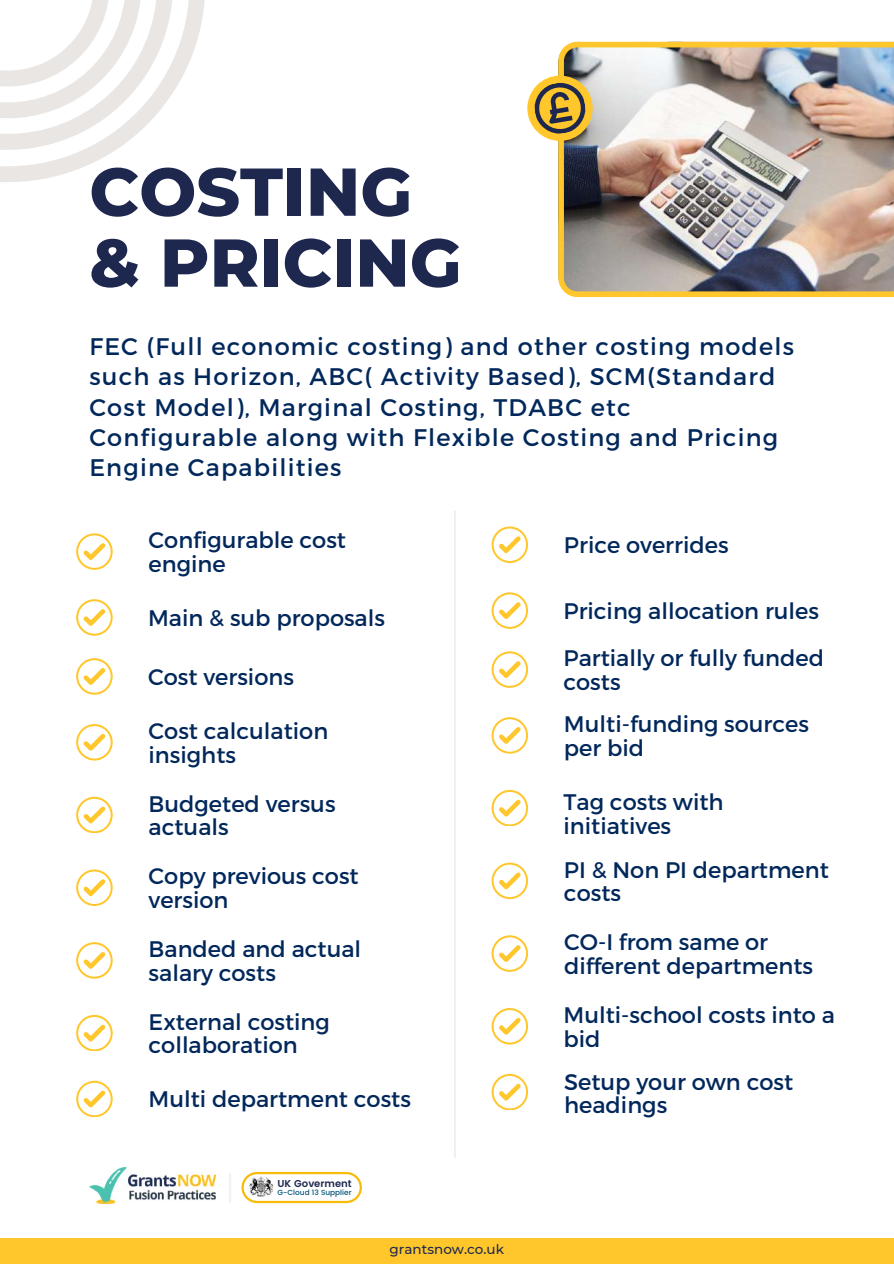
<style>
.page{position:relative;width:894px;height:1264px;background:#fff}
.page>*{position:absolute;margin:0;border:0;box-sizing:border-box;transform-origin:0 0}
.t1{font:800 67.5px/70.8px "Montserrat";color:#1e284f}
.t2{font:24px/30.3px "Montserrat";letter-spacing:.05em;color:#02285b}
.t3{font:22.5px/23.7px "Montserrat";color:#02285b}
.t4{font:500 13.5px "Montserrat";color:#1e284f}
.t5{font:600 9.9px "Poppins";color:#1e284f}
.t6{font:500 7.35px "Poppins";color:#05557b}
</style>
<div class="page">
<svg style="left:0;top:0;width:205px;height:182px"></svg>
<svg style="left:0;top:0;width:194px;height:171px"></svg>
<div style="left:0;top:1238px;width:893px;height:25px;background:#ffc72c"></div>
<svg style="left:76px;top:533px;width:36px;height:36px"></svg>
<svg style="left:76px;top:599px;width:36px;height:36px"></svg>
<svg style="left:76px;top:658px;width:36px;height:36px"></svg>
<svg style="left:76px;top:724px;width:36px;height:36px"></svg>
<svg style="left:76px;top:796px;width:36px;height:36px"></svg>
<svg style="left:76px;top:869px;width:36px;height:36px"></svg>
<svg style="left:76px;top:942px;width:36px;height:36px"></svg>
<svg style="left:76px;top:1014px;width:36px;height:36px"></svg>
<svg style="left:76px;top:1080px;width:36px;height:36px"></svg>
<hr style="left:454px;top:510px;width:1px;height:647px;background:#e5e5e5">
<svg style="left:491px;top:526px;width:36px;height:36px"></svg>
<svg style="left:491px;top:592px;width:36px;height:36px"></svg>
<svg style="left:491px;top:651px;width:36px;height:36px"></svg>
<svg style="left:491px;top:717px;width:36px;height:36px"></svg>
<svg style="left:491px;top:790px;width:36px;height:36px"></svg>
<svg style="left:491px;top:862px;width:36px;height:36px"></svg>
<svg style="left:491px;top:935px;width:36px;height:36px"></svg>
<svg style="left:491px;top:1008px;width:36px;height:36px"></svg>
<svg style="left:491px;top:1073px;width:36px;height:36px"></svg>
<img style="left:558px;top:42px;width:335px;height:255px">
<div style="left:527px;top:76px;width:65px;height:65px;background:#ffc72c;border-radius:50%"></div>
<svg style="left:530px;top:79px;width:59px;height:58px"></svg>
<img style="left:89px;top:1167px;width:126px;height:36px">
<svg style="left:241px;top:1171px;width:121px;height:32px"></svg>
<img style="left:247px;top:1176px;width:28px;height:23px">
<hr style="left:229px;top:1173px;width:2px;height:29px;background:#f2f2f2">
<h1 class="t1" style="left:89px;top:156px;width:374px">COSTING &amp; PRICING</h1>
<p class="t2" style="left:89px;top:330px;width:706px">FEC (Full economic costing) and other costing models such as Horizon, ABC( Activity Based), SCM(Standard Cost Model), Marginal Costing, TDABC etc Configurable along with Flexible Costing and Pricing Engine Capabilities</p>
<p class="t3" style="left:148px;top:527px;width:199px">Configurable cost engine</p>
<p class="t3" style="left:148px;top:605px;width:238px">Main &amp; sub proposals</p>
<p class="t3" style="left:148px;top:664px;width:147px">Cost versions</p>
<p class="t3" style="left:148px;top:718px;width:181px">Cost calculation insights</p>
<p class="t3" style="left:148px;top:790px;width:188px">Budgeted versus actuals</p>
<p class="t3" style="left:148px;top:863px;width:212px">Copy previous cost version</p>
<p class="t3" style="left:148px;top:936px;width:214px">Banded and actual salary costs</p>
<p class="t3" style="left:148px;top:1008px;width:183px">External costing collaboration</p>
<p class="t3" style="left:148px;top:1086px;width:264px">Multi department costs</p>
<p class="t5" style="left:277px;top:1177px;width:76px">UK Goverment</p>
<p class="t6" style="left:277px;top:1187px;width:75px">G-Cloud 13 Supplier</p>
<p class="t4" style="left:389px;top:1240px;width:116px">grantsnow.co.uk</p>
<p class="t3" style="left:564px;top:532px;width:166px">Price overrides</p>
<p class="t3" style="left:563px;top:586px;width:262px;line-height:47.1px">Pricing allocation rules<br>Partially or fully funded</p>
<p class="t3" style="left:563px;top:659px;width:247px;line-height:42.2px">costs<br>Multi-funding sources</p>
<p class="t3" style="left:564px;top:734px;width:82px">per bid</p>
<p class="t3" style="left:563px;top:789px;width:161px">Tag costs with initiatives</p>
<p class="t3" style="left:564px;top:856px;width:266px">PI &amp; Non PI department costs</p>
<p class="t3" style="left:564px;top:929px;width:250px">CO-I from same or different departments</p>
<p class="t3" style="left:563px;top:1001px;width:273px">Multi-school costs into a bid</p>
<p class="t3" style="left:564px;top:1068px;width:230px">Setup your own cost headings</p>
</div>
